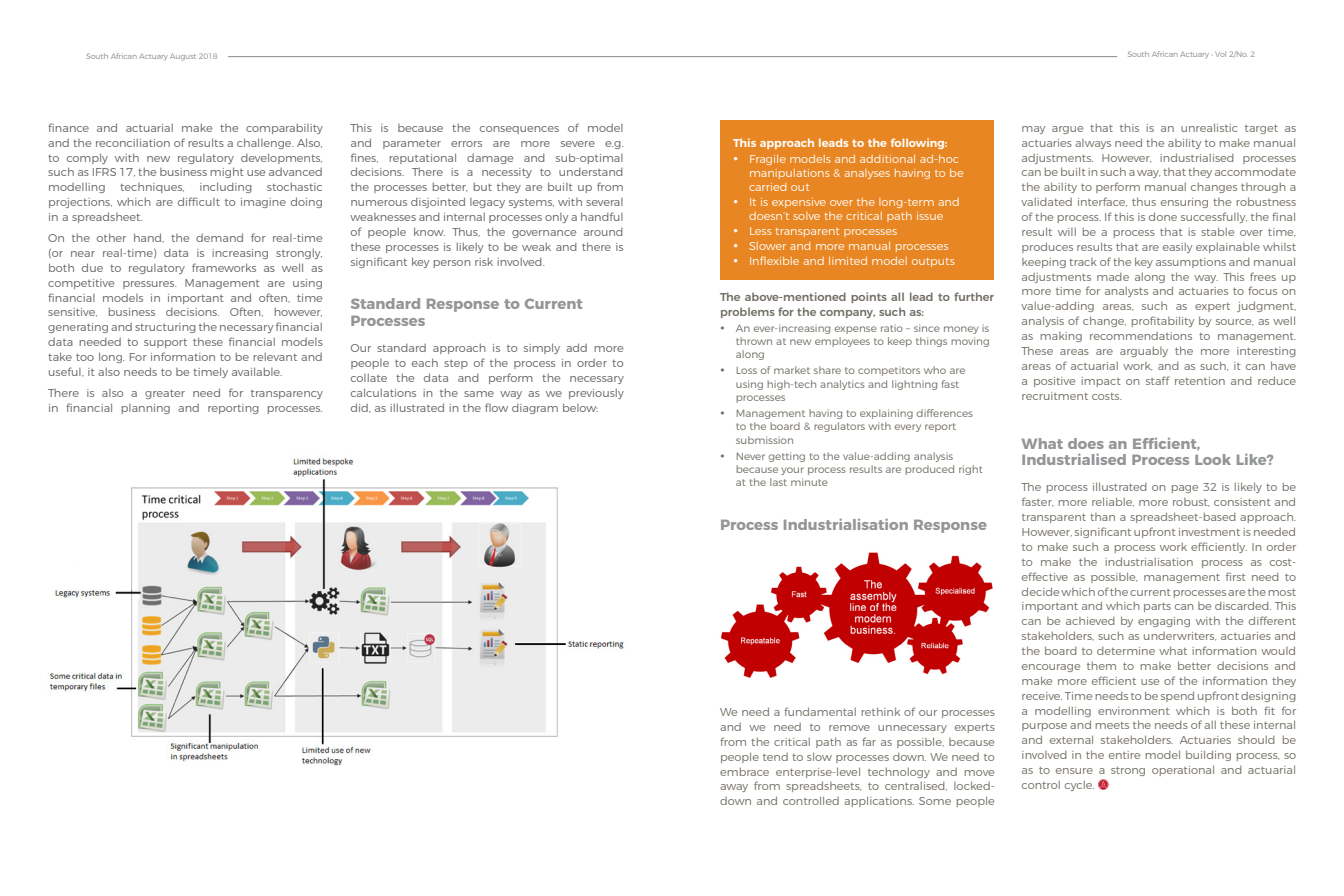
<style>
.page{position:relative;width:1344px;height:896px;background:#fff}
.page>*{position:absolute;margin:0;border:0;box-sizing:border-box;transform-origin:0 0}
.t1{font:700 14.88px/16.6px "Montserrat";color:#939597}
.t2{font:300 11.38px/14.9px "Montserrat";color:#706b63;text-align:justify}
.t3{font:300 11.38px/14.9px "Montserrat";color:#656465;text-align:justify}
.t4{font:300 11.38px/14px "Montserrat";color:#fff}
.t5{font:300 11.38px/14.9px "Montserrat";color:#656364;text-align:justify}
.t6{font:500 11.38px/14.9px "Montserrat";color:#706b63}
.t7{font:600 11.38px "Montserrat";color:#fff}
.t8{font:300 10.5px/13.1px "Montserrat";color:#706b63}
.t9{font:300 7.88px "Montserrat";letter-spacing:-.02em;color:#8d8983}
</style>
<div class="page">
<div style="left:720px;top:121px;width:274px;height:159px;background:#e88623"></div>
<img style="left:49px;top:458px;width:575px;height:308px">
<img style="left:720px;top:552px;width:273px;height:125px">
<svg style="left:1098px;top:779px;width:11px;height:11px"></svg>
<svg style="left:1099px;top:780px;width:9px;height:8px"></svg>
<hr style="left:228px;top:56px;width:444px;height:1px;background:#8d8983">
<hr style="left:672px;top:56px;width:445px;height:1px;background:#8d8983">
<p class="t9" style="left:86px;top:50px;width:133px">South African Actuary August 2018</p>
<p class="t9" style="left:1127px;top:48px;width:130px">South African Actuary • Vol 2/No. 2</p>
<p class="t3" style="left:48px;top:119px;width:276px">finance and actuarial make the comparability and the reconciliation of results a challenge. Also, to comply with new regulatory developments, such as IFRS 17, the business might use advanced modelling</p>
<p class="t3" style="left:48px;top:179px;width:276px;text-indent:219px">stochastic projections, which are difficult to imagine doing in a spreadsheet.</p>
<p class="t3" style="left:48px;top:230px;width:276px">On the other hand, the demand for real-time (or near real-time) data is increasing strongly, both due to regulatory frameworks as well as competitive pressures. Management are using financial models in important and often, time sensitive, business decisions. Often, however, generating and structuring the necessary financial data needed to support these financial models take too long. For information to be relevant and useful, it also needs to be timely available.</p>
<p class="t3" style="left:48px;top:384px;width:276px">There is also a greater need for transparency in financial planning and reporting processes.</p>
<p class="t3" style="left:120px;top:179px;width:66px">techniques,</p>
<p class="t3" style="left:199px;top:179px;width:54px">including</p>
<p class="t3" style="left:350px;top:119px;width:275px">This is because the consequences of model and parameter errors are more severe e.g. fines, reputational damage and sub-optimal decisions. There is a necessity to understand the processes better, but they are built up from numerous disjointed legacy systems, with several weaknesses and internal processes only a handful of people know. Thus, the governance around these processes is likely to be weak and there is significant key person risk involved.</p>
<h1 class="t1" style="left:350px;top:295px;width:234px">Standard Response to Current<br>Processes</h1>
<p class="t5" style="left:350px;top:340px;width:275px">Our standard approach is to simply add more people to each step of the process in order to collate the data and perform the necessary calculations in the same way as we previously did, as illustrated in the flow diagram below:</p>
<p class="t7" style="left:733px;top:134px;width:216px">This approach leads to the following:</p>
<p class="t4" style="left:749px;top:151px;width:216px;text-indent:-16px">• Fragile models and additional ad-hoc manipulations &amp; analyses having to be carried out</p>
<p class="t4" style="left:733px;top:194px;width:228px;text-align:center">• It is expensive over the long-term and doesn’t solve the critical path issue</p>
<p class="t4" style="left:733px;top:223px;width:165px">• Less transparent processes</p>
<p class="t4" style="left:733px;top:238px;width:217px">• Slower and more manual processes</p>
<p class="t4" style="left:733px;top:253px;width:223px">• Inflexible and limited model outputs</p>
<p class="t6" style="left:720px;top:289px;width:275px">The above-mentioned points all lead to further problems for the company, such as:</p>
<p class="t8" style="left:736px;top:320px;width:255px;text-align:justify;text-indent:-16px">• An ever-increasing expense ratio – since money is thrown at new employees to keep things moving along</p>
<p class="t8" style="left:736px;top:363px;width:231px;text-indent:-16px">• Loss of market share to competitors who are using high-tech analytics and lightning fast processes</p>
<p class="t8" style="left:736px;top:406px;width:239px;text-indent:-16px">• Management having to explaining differences to the board &amp; regulators with every report submission</p>
<p class="t8" style="left:736px;top:449px;width:248px;text-indent:-16px">• Never getting to the value-adding analysis because your process results are produced right at the last minute</p>
<h1 class="t1" style="left:720px;top:515px;width:268px">Process Industrialisation Response</h1>
<p class="t2" style="left:720px;top:704px;width:276px">We need a fundamental rethink of our processes and we need to remove unnecessary experts from the critical path as far as possible, because people tend to slow processes down. We need to embrace enterprise-level technology and move away from spreadsheets, to centralised, locked&shy;down and controlled applications. Some people</p>
<p class="t2" style="left:1022px;top:119px;width:276px">may argue that this is an unrealistic target as actuaries always need the ability to make manual adjustments. However, industrialised processes can be built in such a way, that they accommodate the ability to perform manual changes through a validated interface, thus ensuring the robustness of the process. If this is done successfully, the final result will be a process that is stable over time, produces results that are easily explainable whilst keeping track of the key assumptions and manual adjustments made along the way. This frees up more time for analysts and actuaries to focus on value-adding areas, such as expert judgment, analysis of change, profitability by source, as well as making recommendations to management.<br>These areas are arguably the more interesting areas of actuarial work, and as such, it can have a positive impact on staff retention and reduce recruitment costs.</p>
<h1 class="t1" style="left:1022px;top:434px;width:254px">What does an Efficient,<br>Industrialised Process Look Like?</h1>
<p class="t2" style="left:1022px;top:479px;width:276px">The process illustrated on page 32 is likely to be faster, more reliable, more robust, consistent and transparent than a spreadsheet-based approach.<br>However, significant upfront investment is needed to make such a process work efficiently. In order to make the industrialisation process as cost&shy;effective as possible, management first need to decide which of the current processes are the most important and which parts can be discarded. This can be achieved by engaging with the different stakeholders, such as underwriters, actuaries and the board to determine what information would encourage them to make better decisions and make more efficient use of the information they receive. Time needs to be spend upfront designing a modelling environment which is both fit for purpose and meets the needs of all these internal and external stakeholders. Actuaries should be involved in the entire model building process, so as to ensure a strong operational and actuarial control cycle.</p>
</div>
